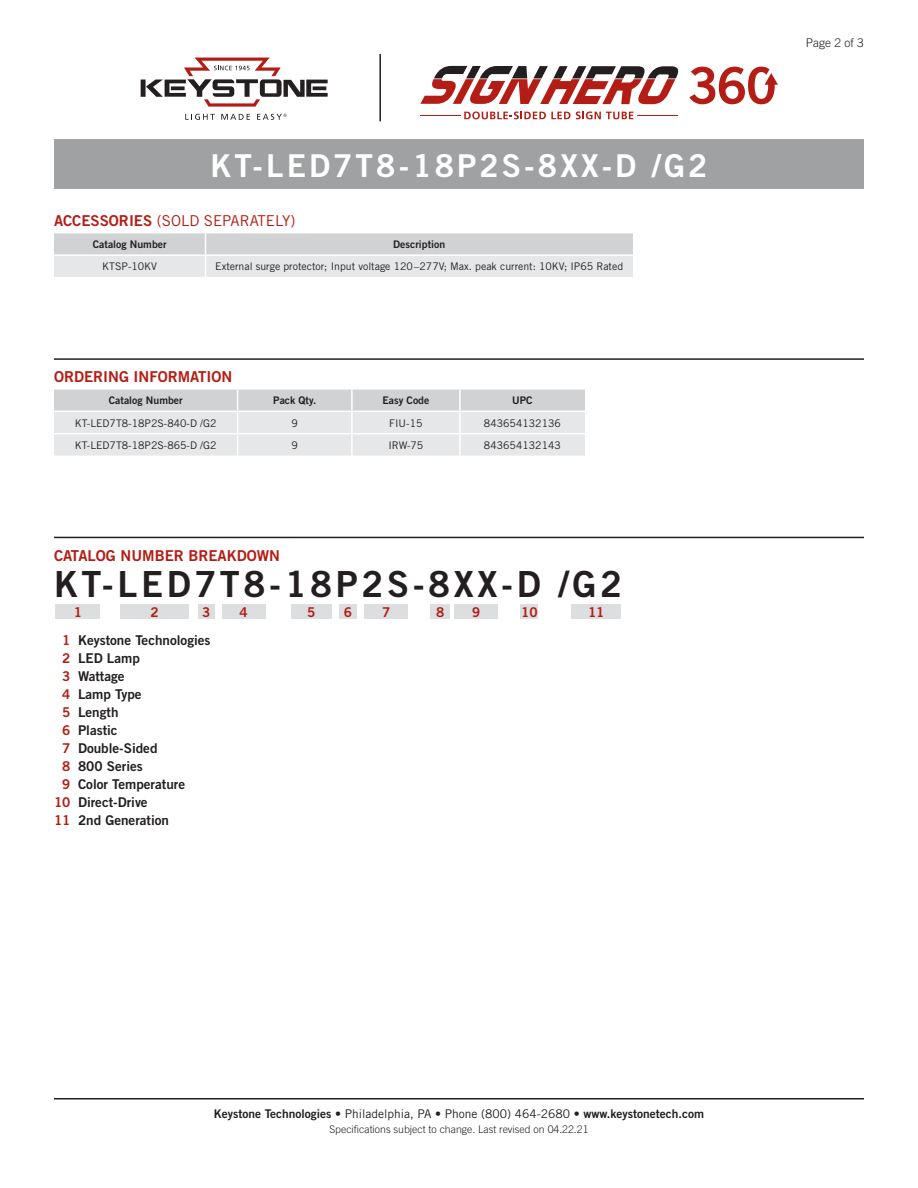
<style>
.page{position:relative;width:918px;height:1188px;background:#fff}
.page>*{position:absolute;margin:0;border:0;box-sizing:border-box;transform-origin:0 0}
.CatalogNumber{font:36px "Trade Gothic Bold Two";letter-spacing:.1em;color:#231f20}
.t1{font:31.5px "Trade Gothic Bold Two";letter-spacing:.1em;color:#fff}
.Heading_01{font:15px "Trade Gothic Bold Two";color:#b41d15}
.Heading_01-2{font:15px "Trade Gothic";color:#b41d15}
.Catalog_Key{font:13.5px "Trade Gothic Bold Two";color:#231f20}
.Catalog_BarNumber{font:13.5px "Trade Gothic Bold Two";color:#b41d15}
.t2{font:12px "Trade Gothic Bold Two";color:#231f20}
.Page{font:300 12px "Trade Gothic";color:#231f20}
.Table_Text{font:10.5px "Trade Gothic";color:#231f20}
.Table_Header{font:10.5px "Trade Gothic Bold Two";color:#231f20}
.Rev{font:300 10.5px "Trade Gothic";color:#231f20}
.s1{font-family:"Trade Gothic Bold Two"}
.s2{color:#b41d15}
.s3{font-family:"Trade Gothic"}
</style>
<div class="page">
<hr style="left:54px;top:1098px;width:810px;height:2px;background:#231f20">
<div style="left:54px;top:140px;width:810px;height:49px;background:#a0a1a3"></div>
<svg style="left:420px;top:66px;width:259px;height:38px"></svg>
<svg style="left:464px;top:112px;width:169px;height:7px"></svg>
<svg style="left:689px;top:67px;width:89px;height:37px"></svg>
<hr style="left:420px;top:115px;width:41px;height:1px;background:#b41d15">
<hr style="left:637px;top:115px;width:41px;height:1px;background:#b41d15">
<hr style="left:379px;top:54px;width:2px;height:67px;background:#231f20">
<svg style="left:141px;top:58px;width:187px;height:49px"></svg>
<svg style="left:185px;top:114px;width:30px;height:6px"></svg>
<svg style="left:221px;top:114px;width:29px;height:6px"></svg>
<svg style="left:257px;top:114px;width:30px;height:6px"></svg>
<svg style="left:54px;top:233px;width:579px;height:44px;background:#dddedf"></svg>
<svg style="left:54px;top:389px;width:531px;height:67px;background:#e0e1e3"></svg>
<hr style="left:352px;top:388px;width:108px;height:2px;background:#fff">
<hr style="left:351px;top:390px;width:2px;height:21px;background:#fff">
<hr style="left:460px;top:388px;width:125px;height:2px;background:#fff">
<hr style="left:459px;top:390px;width:2px;height:21px;background:#fff">
<hr style="left:238px;top:411px;width:114px;height:1px;background:#fff">
<hr style="left:352px;top:411px;width:108px;height:1px;background:#fff">
<hr style="left:351px;top:412px;width:2px;height:21px;background:#fff">
<hr style="left:460px;top:411px;width:125px;height:1px;background:#fff">
<hr style="left:459px;top:412px;width:2px;height:21px;background:#fff">
<hr style="left:238px;top:433px;width:114px;height:2px;background:#fff">
<hr style="left:352px;top:433px;width:108px;height:2px;background:#fff">
<hr style="left:351px;top:435px;width:2px;height:21px;background:#fff">
<hr style="left:460px;top:433px;width:125px;height:2px;background:#fff">
<hr style="left:459px;top:435px;width:2px;height:21px;background:#fff">
<hr style="left:54px;top:358px;width:810px;height:2px;background:#231f20">
<hr style="left:54px;top:537px;width:810px;height:1px;background:#231f20">
<div style="left:56px;top:604px;width:44px;height:15px;background:#dddee0"></div>
<div style="left:120px;top:604px;width:69px;height:15px;background:#dddee0"></div>
<div style="left:222px;top:604px;width:44px;height:15px;background:#dddee0"></div>
<div style="left:198px;top:604px;width:16px;height:15px;background:#dddee0"></div>
<div style="left:291px;top:604px;width:41px;height:15px;background:#dddee0"></div>
<div style="left:339px;top:604px;width:18px;height:15px;background:#dddee0"></div>
<div style="left:364px;top:604px;width:44px;height:15px;background:#dddee0"></div>
<div style="left:454px;top:604px;width:44px;height:15px;background:#dddee0"></div>
<div style="left:430px;top:604px;width:20px;height:15px;background:#dddee0"></div>
<div style="left:520px;top:604px;width:18px;height:15px;background:#dddee0"></div>
<div style="left:572px;top:604px;width:49px;height:15px;background:#dddee0"></div>
<p class="t1" style="left:210px;top:146px;width:499px">KT-LED7T8-18P2S-8XX-D /G2</p>
<p class="Heading_01-2" style="left:54px;top:212px;width:243px"><span class="s1">ACCESSORIES</span> (SOLD SEPARATELY)</p>
<p class="Table_Header" style="left:93px;top:238px;width:75px">Catalog Number</p>
<p class="Table_Header" style="left:393px;top:238px;width:53px">Description</p>
<p class="Table_Text" style="left:102px;top:260px;width:56px">KTSP-10KV</p>
<p class="Table_Text" style="left:215px;top:260px;width:409px">External surge protector; Input voltage 120–277V; Max. peak current: 10KV; IP65 Rated</p>
<p class="Heading_01" style="left:54px;top:368px;width:180px">ORDERING INFORMATION</p>
<p class="Table_Header" style="left:109px;top:394px;width:75px">Catalog Number</p>
<p class="Table_Header" style="left:273px;top:394px;width:44px">Pack Qty.</p>
<p class="Table_Header" style="left:382px;top:394px;width:48px">Easy Code</p>
<p class="Table_Header" style="left:512px;top:394px;width:22px">UPC</p>
<p class="Table_Text" style="left:75px;top:417px;width:143px">KT-LED7T8-18P2S-840-D /G2</p>
<p class="Table_Text" style="left:292px;top:417px;width:8px">9</p>
<p class="Table_Text" style="left:389px;top:417px;width:35px">FIU-15</p>
<p class="Table_Text" style="left:484px;top:417px;width:78px">843654132136</p>
<p class="Table_Text" style="left:75px;top:439px;width:143px">KT-LED7T8-18P2S-865-D /G2</p>
<p class="Table_Text" style="left:292px;top:439px;width:8px">9</p>
<p class="Table_Text" style="left:388px;top:439px;width:36px">IRW-75</p>
<p class="Table_Text" style="left:484px;top:439px;width:78px">843654132143</p>
<p class="Heading_01" style="left:54px;top:546px;width:228px">CATALOG NUMBER BREAKDOWN</p>
<p class="CatalogNumber" style="left:54px;top:562px;width:570px">KT-LED7T8-18P2S-8XX-D /G2</p>
<p class="Catalog_BarNumber" style="left:74px;top:604px;width:10px">1</p>
<p class="Catalog_BarNumber" style="left:150px;top:604px;width:10px">2</p>
<p class="Catalog_BarNumber" style="left:202px;top:604px;width:10px">3</p>
<p class="Catalog_BarNumber" style="left:240px;top:604px;width:10px">4</p>
<p class="Catalog_BarNumber" style="left:307px;top:604px;width:10px">5</p>
<p class="Catalog_BarNumber" style="left:344px;top:604px;width:10px">6</p>
<p class="Catalog_BarNumber" style="left:382px;top:604px;width:10px">7</p>
<p class="Catalog_BarNumber" style="left:436px;top:604px;width:10px">8</p>
<p class="Catalog_BarNumber" style="left:472px;top:604px;width:10px">9</p>
<p class="Catalog_BarNumber" style="left:521px;top:604px;width:18px">10</p>
<p class="Catalog_BarNumber" style="left:588px;top:604px;width:18px">11</p>
<p class="Catalog_Key" style="left:62px;top:632px;width:150px"><span class="s2">1</span> Keystone Technologies</p>
<p class="Catalog_Key" style="left:62px;top:650px;width:79px"><span class="s2">2</span> LED Lamp</p>
<p class="Catalog_Key" style="left:62px;top:668px;width:64px"><span class="s2">3</span> Wattage</p>
<p class="Catalog_Key" style="left:62px;top:686px;width:81px"><span class="s2">4</span> Lamp Type</p>
<p class="Catalog_Key" style="left:62px;top:704px;width:58px"><span class="s2">5</span> Length</p>
<p class="Catalog_Key" style="left:62px;top:722px;width:57px"><span class="s2">6</span> Plastic</p>
<p class="Catalog_Key" style="left:62px;top:740px;width:97px"><span class="s2">7</span> Double-Sided</p>
<p class="Catalog_Key" style="left:62px;top:758px;width:82px"><span class="s2">8</span> 800 Series</p>
<p class="Catalog_Key" style="left:62px;top:776px;width:124px"><span class="s2">9</span> Color Temperature</p>
<p class="Catalog_Key" style="left:54px;top:794px;width:95px"><span class="s2">10</span> Direct-Drive</p>
<p class="Catalog_Key" style="left:54px;top:812px;width:117px"><span class="s2">11</span> 2nd Generation</p>
<p class="Page" style="left:806px;top:36px;width:60px">Page 2 of 3</p>
<p class="t2" style="left:214px;top:1106px;width:492px">Keystone Technologies <span class="s3">• Philadelphia, PA • Phone (800) 464-2680 •</span> www.keystonetech.com</p>
<p class="Rev" style="left:329px;top:1123px;width:261px">Specifications subject to change. Last revised on 04.22.21</p>
</div>
